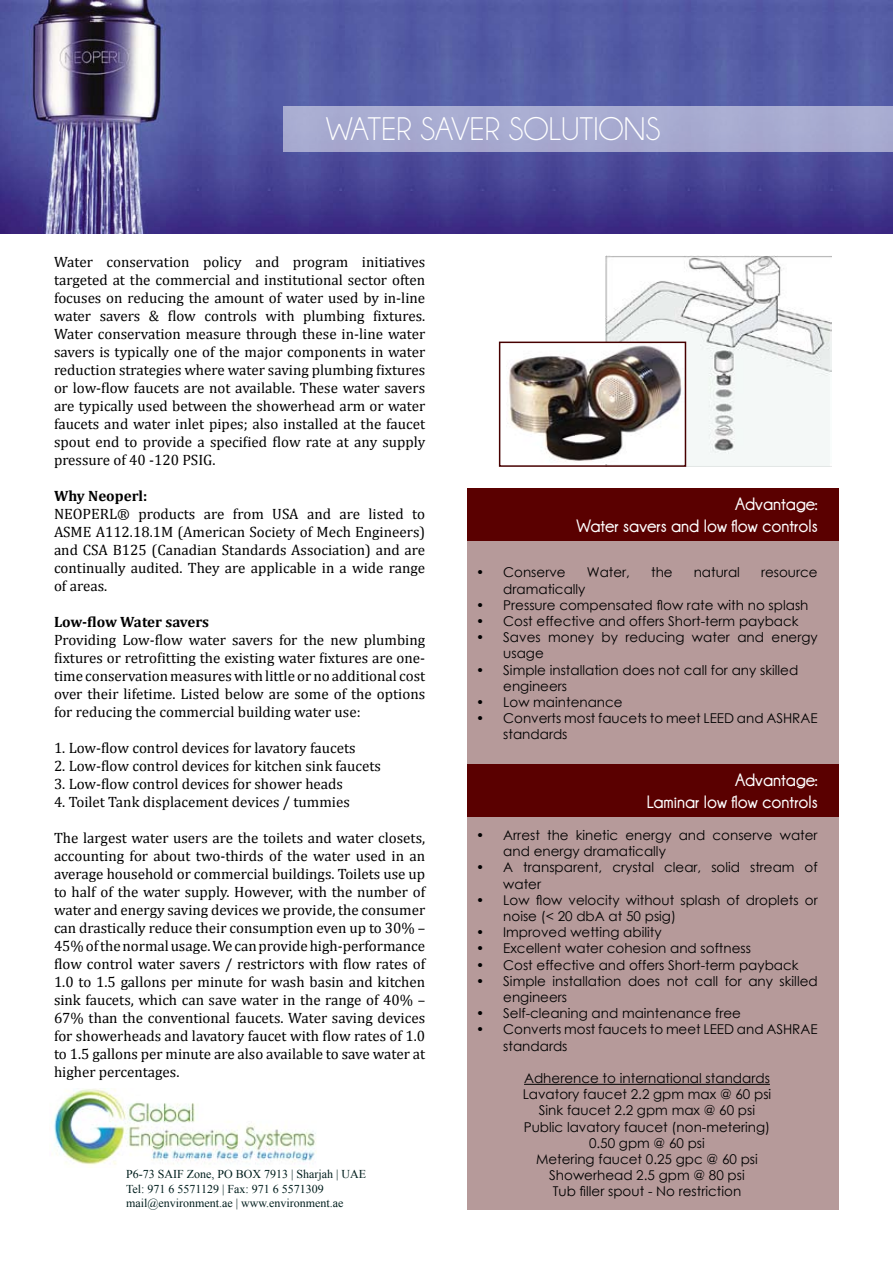
<style>
.page{position:relative;width:893px;height:1263px;background:#fff}
.page>*{position:absolute;margin:0;border:0;box-sizing:border-box;transform-origin:0 0}
.t1{font:33px "Champagne&Limousines";color:#fff}
.t2{font:700 18px/21.6px "Champagne&Limousines";color:#fff;text-align:right}
.t3{font:15px/18px "Cambria";color:#000;text-align:justify}
.t4{font:700 15px "Cambria";color:#000}
.t5{font:13.5px/16.2px "Century Gothic";color:#000}
.t6{font:12px/15px "Times New Roman";color:#001e1d}
</style>
<div class="page">
<img style="left:0;top:0;width:893px;height:234px">
<div style="left:283px;top:106px;width:610px;height:45px;background:#a7abd1"></div>
<div style="left:468px;top:541px;width:371px;height:224px;background:#b69a9a"></div>
<div style="left:468px;top:488px;width:371px;height:53px;background:#5a0000"></div>
<img style="left:605px;top:256px;width:226px;height:210px">
<div style="left:468px;top:764px;width:371px;height:53px;background:#5a0000"></div>
<div style="left:468px;top:817px;width:371px;height:392px;background:#b69a9a"></div>
<hr style="left:524px;top:1084px;width:246px;height:1px;background:#000">
<img style="left:509px;top:345px;width:174px;height:119px">
<div style="left:499px;top:342px;width:187px;height:125px;border:2px solid #470000"></div>
<img style="left:54px;top:1088px;width:263px;height:80px">
<h1 class="t1" style="left:326px;top:110px;width:336px">WATER SAVER SOLUTIONS</h1>
<p class="t3" style="left:54px;top:253px;width:373px">Water conservation policy and program initiatives targeted at the commercial and institutional sector often focuses on reducing the amount of water used by in-line water savers &amp; flow controls with plumbing fixtures.<br>Water conservation measure through these in-line water savers is typically one of the major components in water reduction strategies where water saving plumbing fixtures or low-flow faucets are not available. These water savers are typically used between the showerhead arm or water faucets and water inlet pipes; also installed at the faucet spout end to provide a specified flow rate at any supply pressure of 40 -120 PSIG.</p>
<p class="t4" style="left:54px;top:485px;width:95px">Why Neoperl:</p>
<p class="t3" style="left:54px;top:505px;width:373px">NEOPERL® products are from USA and are listed to ASME A112.18.1M (American Society of Mech Engineers) and CSA B125 (Canadian Standards Association) and are continually audited. They are applicable in a wide range of areas.</p>
<p class="t4" style="left:54px;top:611px;width:157px">Low-flow Water savers</p>
<p class="t3" style="left:54px;top:631px;width:373px">Providing Low-flow water savers for the new plumbing fixtures or retrofitting the existing water fixtures are one&shy;time conservation measures with little or no additional cost over their lifetime. Listed below are some of the options for reducing the commercial building water use:</p>
<p class="t3" style="left:54px;top:739px;width:303px">1. Low-flow control devices for lavatory faucets</p>
<p class="t3" style="left:54px;top:757px;width:328px">2. Low-flow control devices for kitchen sink faucets</p>
<p class="t3" style="left:54px;top:775px;width:291px">3. Low-flow control devices for shower heads</p>
<p class="t3" style="left:54px;top:793px;width:297px">4. Toilet Tank displacement devices / tummies</p>
<p class="t3" style="left:54px;top:829px;width:373px">The largest water users are the toilets and water closets, accounting for about two-thirds of the water used in an average household or commercial buildings. Toilets use up to half of the water supply. However, with the number of water and energy saving devices we provide, the consumer can drastically reduce their consumption even up to 30% – 45% of the normal usage. We can provide high-performance flow control water savers / restrictors with flow rates of 1.0 to 1.5 gallons per minute for wash basin and kitchen sink faucets, which can save water in the range of 40% – 67% than the conventional faucets. Water saving devices for showerheads and lavatory faucet with flow rates of 1.0 to 1.5 gallons per minute are also available to save water at higher percentages.</p>
<p class="t6" style="left:126px;top:1166px;width:242px">P6-73 SAIF Zone, PO BOX 7913 | Sharjah | UAE<br>Tel: 971 6 5571129 | Fax: 971 6 5571309</p>
<p class="t6" style="left:126px;top:1195px;width:219px">mail@environment.ae | www.environment.ae</p>
<p class="t2" style="left:576px;top:493px;width:243px">Advantage:<br>Water savers and low flow controls</p>
<p class="t5" style="left:476px;top:564px;width:91px">• Conserve</p>
<p class="t5" style="left:587px;top:564px;width:45px">Water,</p>
<p class="t5" style="left:651px;top:564px;width:23px">the</p>
<p class="t5" style="left:694px;top:564px;width:48px">natural</p>
<p class="t5" style="left:761px;top:564px;width:58px">resource</p>
<p class="t5" style="left:503px;top:580px;width:84px">dramatically</p>
<p class="t5" style="left:476px;top:596px;width:334px">• Pressure compensated flow rate with no splash</p>
<p class="t5" style="left:476px;top:613px;width:324px">• Cost effective and offers Short-term payback</p>
<p class="t5" style="left:503px;top:629px;width:316px;text-indent:-27px">• Saves money by reducing water and energy usage</p>
<p class="t5" style="left:503px;top:661px;width:296px;text-indent:-27px">• Simple installation does not call for any skilled engineers</p>
<p class="t5" style="left:476px;top:694px;width:148px">• Low maintenance</p>
<p class="t5" style="left:503px;top:710px;width:316px;text-indent:-27px">• Converts most faucets to meet LEED and ASHRAE standards</p>
<p class="t2" style="left:647px;top:769px;width:172px">Advantage:<br>Laminar low flow controls</p>
<p class="t5" style="left:503px;top:827px;width:316px;text-indent:-27px">• Arrest the kinetic energy and conserve water and energy dramatically</p>
<p class="t5" style="left:503px;top:859px;width:316px;text-indent:-27px">• A transparent, crystal clear, solid stream of water</p>
<p class="t5" style="left:503px;top:891px;width:316px;text-indent:-27px">• Low flow velocity without splash of droplets or noise (&lt; 20 dbA at 50 psig)</p>
<p class="t5" style="left:476px;top:924px;width:187px">• Improved wetting ability</p>
<p class="t5" style="left:476px;top:940px;width:276px">• Excellent water cohesion and softness</p>
<p class="t5" style="left:476px;top:956px;width:324px">• Cost effective and offers Short-term payback</p>
<p class="t5" style="left:503px;top:972px;width:316px;text-indent:-27px">• Simple installation does not call for any skilled engineers</p>
<p class="t5" style="left:476px;top:1005px;width:266px">• Self-cleaning and maintenance free</p>
<p class="t5" style="left:503px;top:1021px;width:316px;text-indent:-27px">• Converts most faucets to meet LEED and ASHRAE standards</p>
<p class="t5" style="left:523px;top:1070px;width:250px;text-align:center">Adherence to international standards<br>Lavatory faucet 2.2 gpm max @ 60 psi<br>Sink faucet 2.2 gpm max @ 60 psi<br>Public lavatory faucet (non-metering)<br>0.50 gpm @ 60 psi<br>Metering faucet 0.25 gpc @ 60 psi<br>Showerhead 2.5 gpm @ 80 psi<br>Tub filler spout - No restriction</p>
</div>
